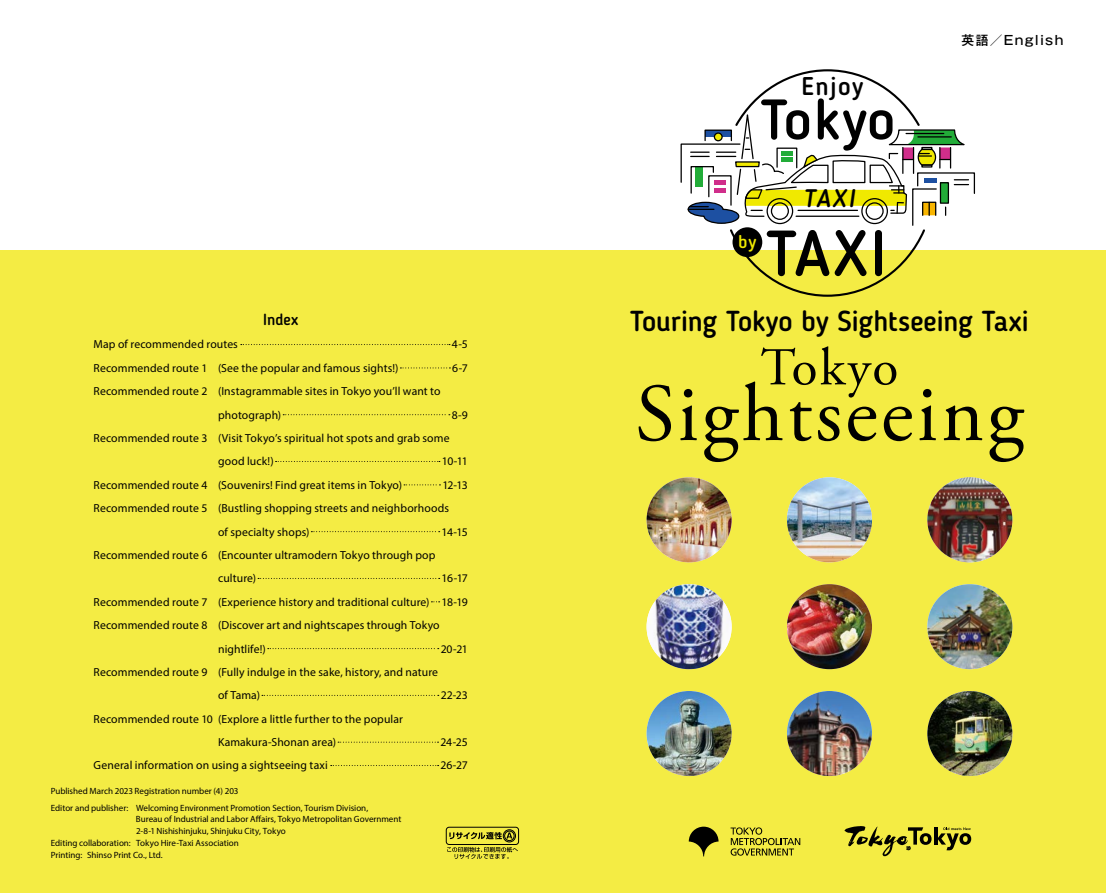
<style>
.page{position:relative;width:1106px;height:893px;background:#fff}
.page>*{position:absolute;margin:0;border:0;box-sizing:border-box;transform-origin:0 0}
.t1{font:81.9px "Adobe Garamond Pro";letter-spacing:.04em;color:#000}
.t2{font:500 63.75px "Blogger Sans";color:#000}
.t3{font:500 56.4px "Blogger Sans";letter-spacing:.02em;color:#000}
.t4{font:53.1px "Adobe Garamond Pro";letter-spacing:.035em;color:#000}
.t5{font:500 28.65px "Blogger Sans";letter-spacing:-.015em;color:#000}
.t6{font:500 25.5px "Blogger Sans";letter-spacing:.05em;color:#000}
.t7{font:italic 500 25.2px "Blogger Sans";color:#000}
.t8{font:500 18px "Blogger Sans";color:#f0e900}
.t9{font:500 15.9px "Blogger Sans";letter-spacing:-.005em;color:#000}
.t10{font:500 12.75px "Gothic MB101 Pro";letter-spacing:.1em;color:#000}
.t11{font:11.7px/23.4px "Myriad Pro";letter-spacing:.01em;color:#000}
.t12{font:9px/17px "Myriad Pro";letter-spacing:-.005em;color:#000}
</style>
<div class="page">
<div style="left:553px;top:251px;width:553px;height:642px;background:#f4ec44"></div>
<div style="left:0;top:251px;width:553px;height:642px;background:#f4ec44"></div>
<hr style="left:934px;top:827px;width:3px;height:18px;background:#000">
<svg style="left:937px;top:827px;width:34px;height:23px"></svg>
<svg style="left:844px;top:826px;width:87px;height:30px"></svg>
<img style="left:927px;top:477px;width:85px;height:85px;border-radius:43px">
<img style="left:927px;top:584px;width:85px;height:85px;border-radius:43px">
<img style="left:927px;top:691px;width:85px;height:85px;border-radius:43px">
<img style="left:787px;top:477px;width:85px;height:85px;border-radius:42px">
<img style="left:787px;top:584px;width:85px;height:85px;border-radius:43px">
<img style="left:787px;top:691px;width:85px;height:85px;border-radius:43px">
<img style="left:646px;top:477px;width:85px;height:85px;border-radius:43px">
<img style="left:646px;top:584px;width:85px;height:85px;border-radius:43px">
<img style="left:646px;top:691px;width:85px;height:85px;border-radius:43px">
<svg style="left:680px;top:69px;width:295px;height:228px"></svg>
<svg style="left:241px;top:344px;width:209px;height:1px"></svg>
<svg style="left:400px;top:367px;width:50px;height:1px"></svg>
<svg style="left:283px;top:414px;width:167px;height:1px"></svg>
<svg style="left:275px;top:461px;width:165px;height:1px"></svg>
<svg style="left:404px;top:484px;width:36px;height:1px"></svg>
<svg style="left:311px;top:531px;width:129px;height:1px"></svg>
<svg style="left:258px;top:578px;width:182px;height:1px"></svg>
<svg style="left:268px;top:648px;width:171px;height:1px"></svg>
<svg style="left:262px;top:695px;width:177px;height:1px"></svg>
<svg style="left:338px;top:742px;width:100px;height:1px"></svg>
<svg style="left:331px;top:765px;width:107px;height:1px"></svg>
<svg style="left:688px;top:827px;width:30px;height:29px"></svg>
<svg style="left:730px;top:827px;width:70px;height:29px"></svg>
<div style="left:446px;top:827px;width:73px;height:18px;border:1px solid #000;border-radius:3px"></div>
<svg style="left:447px;top:829px;width:71px;height:30px"></svg>
<h3 class="t9" style="left:263px;top:310px;width:37px">Index</h3>
<p class="t11" style="left:94px;top:333px;width:146px">Map of recommended routes</p>
<p class="t11" style="left:452px;top:333px;width:18px">4-5</p>
<p class="t11" style="left:94px;top:356px;width:306px">Recommended route 1 (See the popular and famous sights!)</p>
<p class="t11" style="left:452px;top:356px;width:17px">6-7</p>
<p class="t11" style="left:218px;top:379px;width:224px;text-indent:-125px">Recommended route 2 (Instagrammable sites in Tokyo you’ll want to photograph)</p>
<p class="t11" style="left:452px;top:403px;width:18px">8-9</p>
<p class="t11" style="left:218px;top:426px;width:233px;text-indent:-124px">Recommended route 3 (Visit Tokyo’s spiritual hot spots and grab some good luck!)</p>
<p class="t11" style="left:442px;top:450px;width:28px">10-11</p>
<p class="t11" style="left:94px;top:473px;width:310px">Recommended route 4 (Souvenirs! Find great items in Tokyo)</p>
<p class="t11" style="left:442px;top:473px;width:27px">12-13</p>
<p class="t11" style="left:94px;top:496px;width:357px">Recommended route 5 (Bustling shopping streets and neighborhoods</p>
<p class="t11" style="left:218px;top:520px;width:93px">of specialty shops)</p>
<p class="t11" style="left:441px;top:520px;width:28px">14-15</p>
<p class="t11" style="left:218px;top:543px;width:219px;text-indent:-124px">Recommended route 6 (Encounter ultramodern Tokyo through pop culture)</p>
<p class="t11" style="left:441px;top:566px;width:28px">16-17</p>
<p class="t11" style="left:94px;top:590px;width:376px">Recommended route 7 (Experience history and traditional culture) 18-19</p>
<p class="t11" style="left:94px;top:613px;width:347px">Recommended route 8 (Discover art and nightscapes through Tokyo</p>
<p class="t11" style="left:218px;top:637px;width:49px">nightlife!)</p>
<p class="t11" style="left:440px;top:637px;width:29px">20-21</p>
<p class="t11" style="left:218px;top:660px;width:221px;text-indent:-124px">Recommended route 9 (Fully indulge in the sake, history, and nature of Tama)</p>
<p class="t11" style="left:441px;top:683px;width:29px">22-23</p>
<p class="t11" style="left:218px;top:707px;width:186px;text-indent:-124px">Recommended route 10 (Explore a little further to the popular<br>Kamakura-Shonan area)</p>
<p class="t11" style="left:440px;top:730px;width:29px">24-25</p>
<p class="t11" style="left:94px;top:754px;width:236px">General information on using a sightseeing taxi</p>
<p class="t11" style="left:440px;top:754px;width:29px">26-27</p>
<p class="t12" style="left:51px;top:782px;width:319px">Published March 2023 Registration number (4) 203<br>Editor and publisher: Welcoming Environment Promotion Section, Tourism Division,</p>
<p class="t12" style="left:136px;top:811px;width:267px">Bureau of Industrial and Labor Affairs, Tokyo Metropolitan Government</p>
<p class="t12" style="left:136px;top:822px;width:151px">2-8-1 Nishishinjuku, Shinjuku City, Tokyo</p>
<p class="t12" style="left:51px;top:834px;width:189px">Editing collaboration: Tokyo Hire-Taxi Association</p>
<p class="t12" style="left:51px;top:846px;width:113px">Printing: Shinso Print Co., Ltd.</p>
<h3 class="t6" style="left:801px;top:71px;width:63px">Enjoy</h3>
<h3 class="t3" style="left:760px;top:86px;width:137px">Tokyo</h3>
<h3 class="t8" style="left:738px;top:231px;width:20px">by</h3>
<h3 class="t7" style="left:803px;top:183px;width:53px">TAXI</h3>
<h2 class="t2" style="left:765px;top:215px;width:122px">TAXI</h2>
<p class="t10" style="left:961px;top:30px;width:103px">英語／English</p>
<h3 class="t5" style="left:630px;top:303px;width:401px">Touring Tokyo by Sightseeing Taxi</h3>
<h3 class="t4" style="left:760px;top:336px;width:139px">Tokyo</h3>
<h1 class="t1" style="left:635px;top:365px;width:390px">Sightseeing</h1>
</div>
